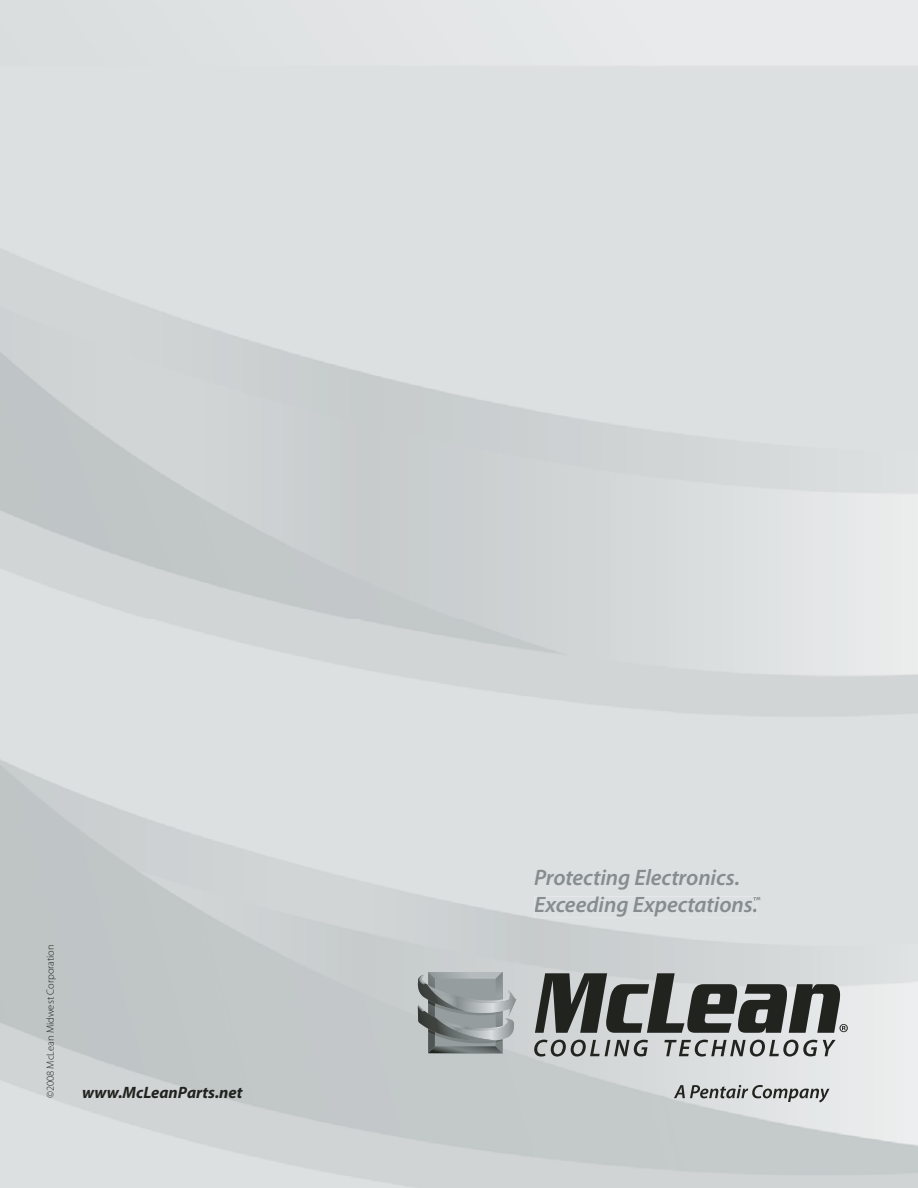
<style>
.page{position:relative;width:918px;height:1188px;background:#fff}
.page>*{position:absolute;margin:0;border:0;box-sizing:border-box;transform-origin:0 0}
.t1{font:italic 600 22.5px/27px "Myriad Pro";letter-spacing:-.005em;color:#868d8e}
.t2{font:italic 700 16.5px "Myriad Pro";color:#20231e}
.t3{font:300 10.5px "Myriad Pro";color:#20231e}
</style>
<div class="page">
<svg style="left:534px;top:1040px;width:114px;height:17px;background:#979a99"></svg>
<svg style="left:664px;top:1040px;width:172px;height:17px;background:#a2a5a3"></svg>
<svg style="left:674px;top:1085px;width:155px;height:17px;background:#aaacab"></svg>
<svg style="left:418px;top:972px;width:98px;height:81px;background:#93999a"></svg>
<svg style="left:535px;top:973px;width:313px;height:60px;background:#727572"></svg>
<div style="left:535px;top:869px;width:205px;height:21px;background:#dde0e1"></div>
<div style="left:535px;top:896px;width:222px;height:21px;background:#dde0e1"></div>
<svg style="left:753px;top:897px;width:7px;height:4px"></svg>
<p class="t3" style="left:46px;top:1098px;width:156px;rotate:-90deg">©2008 McLean Midwest Corporation</p>
<p class="t2" style="left:82px;top:1083px;width:162px">www.McLeanParts.net</p>
<p class="t1" style="left:534px;top:867px;width:228px">Protecting Electronics.<br>Exceeding Expectations.<sup>™</sup></p>
</div>
